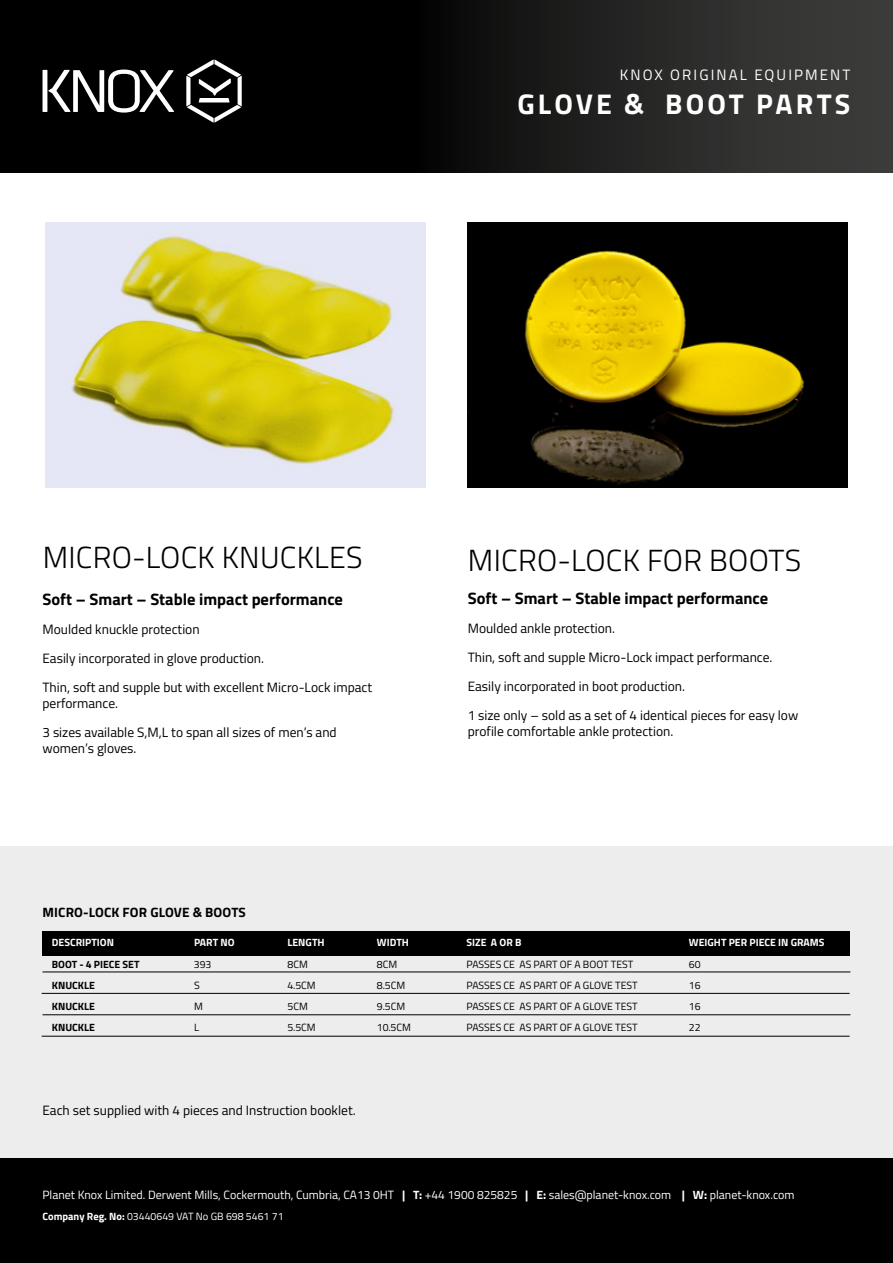
<style>
.page{position:relative;width:893px;height:1263px;background:#fff}
.page>*{position:absolute;margin:0;border:0;box-sizing:border-box;transform-origin:0 0}
.t1{font:300 30.45px "Titillium Web";letter-spacing:.01em;color:#000}
.t2{font:700 28.5px "Titillium Web";letter-spacing:.11em;color:#fff}
.t3{font:700 16.5px "Titillium Web";color:#000}
.t4{font:15px "Titillium Web";letter-spacing:.14em;color:#fff}
.t5{font:13.5px/29px "Titillium Web";color:#000}
.t6{font:700 13.5px "Titillium Web";letter-spacing:.01em;color:#000}
.t7{font:12px "Titillium Web";color:#fff}
.t8{font:10.5px/21.1px "Titillium Web";letter-spacing:-.005em;color:#000}
.t9{font:700 10.5px "Titillium Web";color:#fff}
.t10{font:10.5px "Titillium Web";color:#fff}
.t11{font:700 10.5px/21.1px "Titillium Web";color:#000}
.s1{font-weight:700}
</style>
<div class="page">
<div style="left:0;top:846px;width:893px;height:312px;background:#ededed"></div>
<div style="left:43px;top:931px;width:807px;height:24px;background:#000"></div>
<hr style="left:42px;top:993px;width:808px;height:1px;background:#000">
<hr style="left:42px;top:1036px;width:808px;height:1px;background:#000">
<hr style="left:43px;top:972px;width:807px;height:1px;background:#000">
<hr style="left:43px;top:1014px;width:807px;height:1px;background:#000">
<svg style="left:1px;top:0;width:891px;height:173px;background:#151514"></svg>
<div style="left:0;top:1158px;width:893px;height:105px;background:#000"></div>
<hr style="left:43px;top:70px;width:4px;height:42px;background:#fff">
<svg style="left:48px;top:70px;width:126px;height:43px"></svg>
<svg style="left:186px;top:60px;width:56px;height:63px"></svg>
<img style="left:45px;top:222px;width:380px;height:265px">
<img style="left:468px;top:222px;width:380px;height:265px">
<p class="t4" style="left:620px;top:64px;width:232px">KNOX ORIGINAL EQUIPMENT</p>
<h2 class="t2" style="left:517px;top:82px;width:334px">GLOVE &amp; BOOT PARTS</h2>
<h1 class="t1" style="left:43px;top:535px;width:322px">MICRO-LOCK KNUCKLES</h1>
<p class="t3" style="left:43px;top:586px;width:302px">Soft – Smart – Stable impact performance</p>
<p class="t5" style="left:43px;top:614px;width:331px">Moulded knuckle protection<br>Easily incorporated in glove production.<br>Thin, soft and supple but with excellent Micro-Lock impact</p>
<p class="t5" style="left:43px;top:688px;width:296px">performance.<br>3 sizes available S,M,L to span all sizes of men’s and</p>
<p class="t5" style="left:43px;top:733px;width:95px">women’s gloves.</p>
<h1 class="t1" style="left:468px;top:538px;width:335px">MICRO-LOCK FOR BOOTS</h1>
<p class="t3" style="left:468px;top:585px;width:302px">Soft – Smart – Stable impact performance</p>
<p class="t5" style="left:468px;top:613px;width:332px">Moulded ankle protection.<br>Thin, soft and supple Micro-Lock impact performance.<br>Easily incorporated in boot production.<br>1 size only – sold as a set of 4 identical pieces for easy low</p>
<p class="t5" style="left:468px;top:716px;width:207px">profile comfortable ankle protection.</p>
<p class="t6" style="left:43px;top:902px;width:205px">MICRO-LOCK FOR GLOVE &amp; BOOTS</p>
<p class="t9" style="left:194px;top:935px;width:42px">PART NO</p>
<p class="t8" style="left:194px;top:953px;width:19px">393<br>S<br>M<br>L</p>
<p class="t9" style="left:52px;top:935px;width:64px">DESCRIPTION</p>
<p class="t11" style="left:52px;top:953px;width:89px">BOOT - 4 PIECE SET<br>KNUCKLE<br>KNUCKLE<br>KNUCKLE</p>
<p class="t9" style="left:288px;top:935px;width:39px">LENGTH</p>
<p class="t8" style="left:287px;top:953px;width:30px">8CM<br>4.5CM<br>5CM<br>5.5CM</p>
<p class="t9" style="left:377px;top:935px;width:34px">WIDTH</p>
<p class="t8" style="left:377px;top:953px;width:36px">8CM<br>8.5CM<br>9.5CM<br>10.5CM</p>
<p class="t5" style="left:43px;top:1095px;width:315px">Each set supplied with 4 pieces and Instruction booklet.</p>
<p class="t9" style="left:466px;top:935px;width:57px">SIZE A OR B</p>
<p class="t8" style="left:466px;top:953px;width:173px">PASSES CE AS PART OF A BOOT TEST<br>PASSES CE AS PART OF A GLOVE TEST<br>PASSES CE AS PART OF A GLOVE TEST<br>PASSES CE AS PART OF A GLOVE TEST</p>
<p class="t9" style="left:689px;top:935px;width:137px">WEIGHT PER PIECE IN GRAMS</p>
<p class="t8" style="left:689px;top:953px;width:13px;text-align:justify">60<br>16<br>16<br>22</p>
<p class="t7" style="left:43px;top:1186px;width:753px">Planet Knox Limited. Derwent Mills, Cockermouth, Cumbria, CA13 0HT <span class="s1">| T:</span> +44 1900 825825 <span class="s1">| E:</span> sales@planet-knox.com <span class="s1">| W:</span> planet-knox.com</p>
<p class="t10" style="left:43px;top:1209px;width:243px"><span class="s1">Company Reg. No:</span> 03440649 VAT No GB 698 5461 71</p>
</div>
